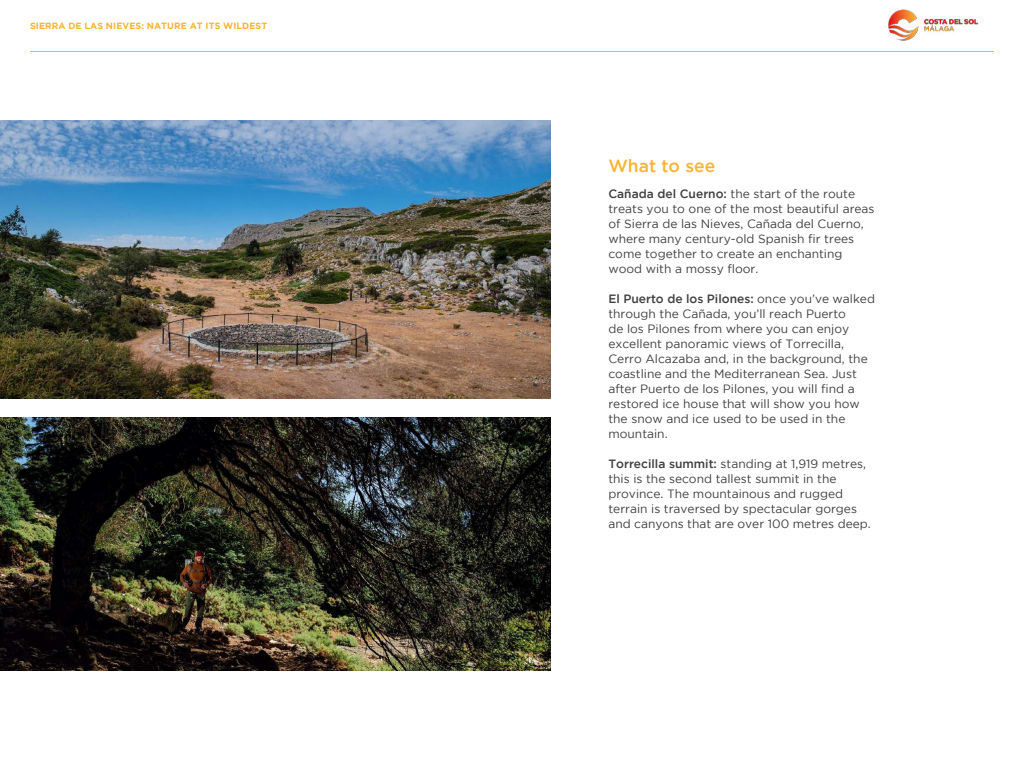
<style>
.page{position:relative;width:1024px;height:768px;background:#fff}
.page>*{position:absolute;margin:0;border:0;box-sizing:border-box;transform-origin:0 0}
.t1{font:500 17.5px "Gotham";color:#fab333}
.t2{font:12px/15px "Gotham";color:#3f3f3f}
.t3{font:700 9px "Gotham";letter-spacing:.015em;color:#fab333}
.s1{font-weight:500}
</style>
<div class="page">
<img style="left:888px;top:9px;width:91px;height:32px">
<hr style="left:30px;top:51px;width:964px;height:1px;background:#fab333">
<img style="left:0;top:120px;width:550px;height:279px">
<img style="left:0;top:417px;width:550px;height:253px">
<p class="t3" style="left:30px;top:21px;width:239px">SIERRA DE LAS NIEVES: NATURE AT ITS WILDEST</p>
<h1 class="t1" style="left:608px;top:156px;width:108px">What to see</h1>
<p class="t2" style="left:608px;top:186px;width:268px"><span class="s1">Cañada del Cuerno:</span> the start of the route treats you to one of the most beautiful areas of Sierra de las Nieves, Cañada del Cuerno, where many century-old Spanish fir trees come together to create an enchanting wood with a mossy floor.</p>
<p class="t2" style="left:608px;top:291px;width:268px"><span class="s1">El Puerto de los Pilones:</span> once you’ve walked through the Cañada, you’ll reach Puerto<br>de los Pilones from where you can enjoy excellent panoramic views of Torrecilla, Cerro Alcazaba and, in the background, the coastline and the Mediterranean Sea. Just after Puerto de los Pilones, you will find a restored ice house that will show you how the snow and ice used to be used in the mountain.</p>
<p class="t2" style="left:608px;top:456px;width:264px"><span class="s1">Torrecilla summit:</span> standing at 1,919 metres, this is the second tallest summit in the province. The mountainous and rugged terrain is traversed by spectacular gorges and canyons that are over 100 metres deep.</p>
</div>
